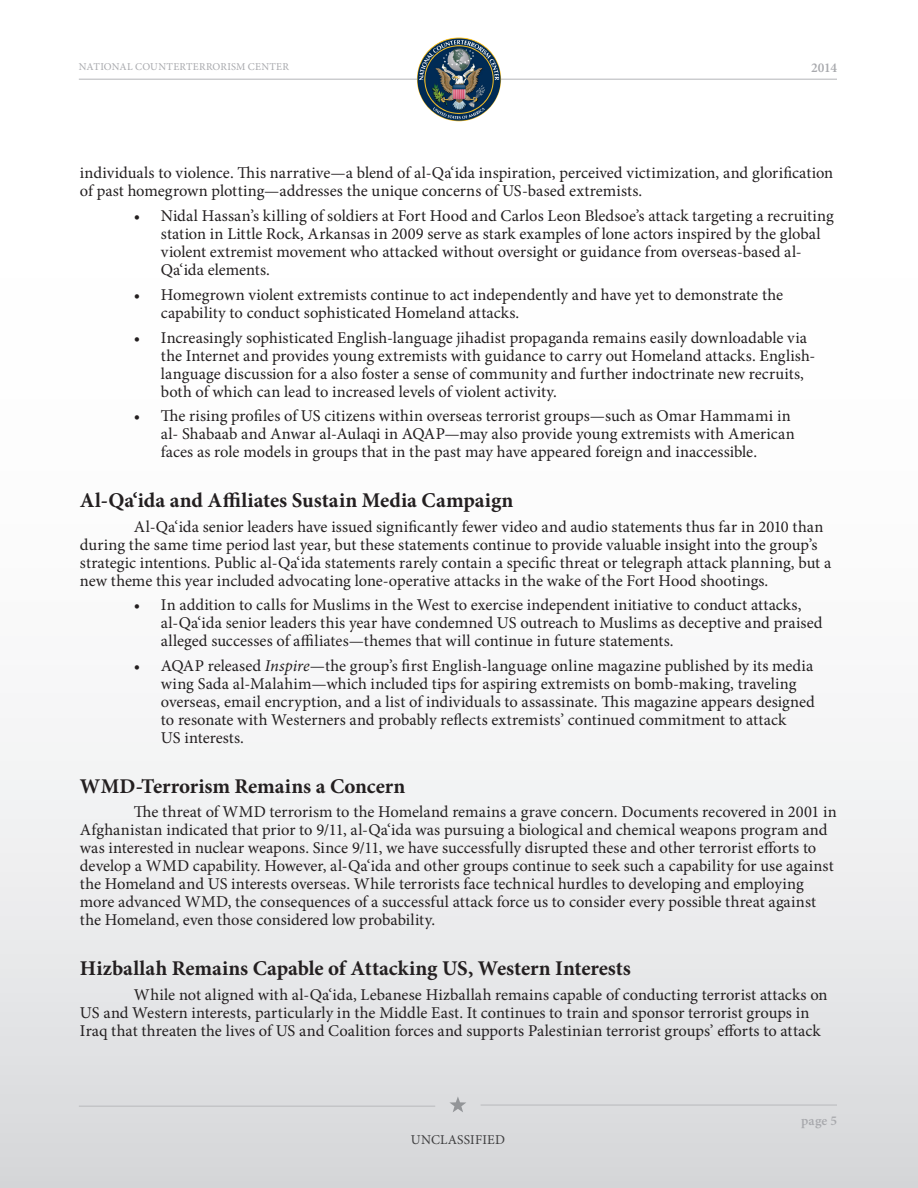
<style>
.page{position:relative;width:918px;height:1188px;background:#fff}
.page>*{position:absolute;margin:0;border:0;box-sizing:border-box;transform-origin:0 0}
.Body_Text__TG{font:700 21px "Minion Pro";color:#231f20}
.Body_Text__TG-2{font:16.5px/18px "Minion Pro";color:#231f20}
.t1{font:13.5px "Minion Pro";letter-spacing:.015em;color:#3e3e3f}
.t2{font:600 13.5px "Minion Pro";color:#a8a9ad}
.t3{font:10.5px "Minion Pro";letter-spacing:.02em;color:#a8a9ad}
.s1{font-style:italic}
</style>
<div class="page">
<div style="left:0;top:0;width:918px;height:1188px;background:linear-gradient(to bottom,#fff,#e1e2e3)"></div>
<hr style="left:79px;top:79px;width:758px;height:1px;background:#bcbdc0">
<hr style="left:79px;top:1106px;width:356px;height:1px;background:#bcbdc0">
<hr style="left:481px;top:1104px;width:356px;height:2px;background:#bcbdc0">
<img style="left:417px;top:37px;width:84px;height:84px;border-radius:42px">
<svg style="left:449px;top:1096px;width:17px;height:16px"></svg>
<p class="t3" style="left:79px;top:60px;width:212px">NATIONAL COUNTERTERRORISM CENTER</p>
<p class="t2" style="left:811px;top:59px;width:27px">2014</p>
<p class="Body_Text__TG-2" style="left:80px;top:164px;width:755px">individuals to violence. This narrative—a blend of al‐Qa‘ida inspiration, perceived victimization, and glorification of past homegrown plotting—addresses the unique concerns of US‐based extremists.</p>
<p class="Body_Text__TG-2" style="left:161px;top:207px;width:675px;text-indent:-27px">• Nidal Hassan’s killing of soldiers at Fort Hood and Carlos Leon Bledsoe’s attack targeting a recruiting station in Little Rock, Arkansas in 2009 serve as stark examples of lone actors inspired by the global violent extremist movement who attacked without oversight or guidance from overseas‐based al‐ Qa‘ida elements.</p>
<p class="Body_Text__TG-2" style="left:161px;top:286px;width:624px;text-indent:-27px">• Homegrown violent extremists continue to act independently and have yet to demonstrate the capability to conduct sophisticated Homeland attacks.</p>
<p class="Body_Text__TG-2" style="left:161px;top:328px;width:656px;text-indent:-27px">• Increasingly sophisticated English‐language jihadist propaganda remains easily downloadable via the Internet and provides young extremists with guidance to carry out Homeland attacks. English‐ language discussion for a also foster a sense of community and further indoctrinate new recruits, both of which can lead to increased levels of violent activity.</p>
<p class="Body_Text__TG-2" style="left:161px;top:407px;width:635px;text-indent:-27px">• The rising profiles of US citizens within overseas terrorist groups—such as Omar Hammami in al‐ Shabaab and Anwar al‐Aulaqi in AQAP—may also provide young extremists with American faces as role models in groups that in the past may have appeared foreign and inaccessible.</p>
<p class="Body_Text__TG" style="left:80px;top:485px;width:435px">Al‐Qa‘ida and Affiliates Sustain Media Campaign</p>
<p class="Body_Text__TG-2" style="left:80px;top:517px;width:753px;text-indent:54px">Al‐Qa‘ida senior leaders have issued significantly fewer video and audio statements thus far in 2010 than during the same time period last year, but these statements continue to provide valuable insight into the group’s strategic intentions. Public al‐Qa‘ida statements rarely contain a specific threat or telegraph attack planning, but a new theme this year included advocating lone‐operative attacks in the wake of the Fort Hood shootings.</p>
<p class="Body_Text__TG-2" style="left:161px;top:596px;width:663px;text-indent:-27px">• In addition to calls for Muslims in the West to exercise independent initiative to conduct attacks, al‐Qa‘ida senior leaders this year have condemned US outreach to Muslims as deceptive and praised alleged successes of affiliates—themes that will continue in future statements.</p>
<p class="Body_Text__TG-2" style="left:161px;top:657px;width:656px;text-indent:-27px">• AQAP released <span class="s1">Inspire</span>—the group’s first English‐language online magazine published by its media wing Sada al‐Malahim—which included tips for aspiring extremists on bomb‐making, traveling overseas, email encryption, and a list of individuals to assassinate. This magazine appears designed to resonate with Westerners and probably reflects extremists’ continued commitment to attack<br>US interests.</p>
<p class="Body_Text__TG" style="left:80px;top:771px;width:327px">WMD‐Terrorism Remains a Concern</p>
<p class="Body_Text__TG-2" style="left:80px;top:803px;width:758px;text-indent:54px">The threat of WMD terrorism to the Homeland remains a grave concern. Documents recovered in 2001 in Afghanistan indicated that prior to 9/11, al‐Qa‘ida was pursuing a biological and chemical weapons program and was interested in nuclear weapons. Since 9/11, we have successfully disrupted these and other terrorist efforts to develop a WMD capability. However, al‐Qa‘ida and other groups continue to seek such a capability for use against the Homeland and US interests overseas. While terrorists face technical hurdles to developing and employing more advanced WMD, the consequences of a successful attack force us to consider every possible threat against the Homeland, even those considered low probability.</p>
<p class="Body_Text__TG" style="left:80px;top:953px;width:553px">Hizballah Remains Capable of Attacking US, Western Interests</p>
<p class="Body_Text__TG-2" style="left:80px;top:985px;width:749px;text-indent:54px">While not aligned with al‐Qa‘ida, Lebanese Hizballah remains capable of conducting terrorist attacks on<br>US and Western interests, particularly in the Middle East. It continues to train and sponsor terrorist groups in<br>Iraq that threaten the lives of US and Coalition forces and supports Palestinian terrorist groups’ efforts to attack</p>
<p class="t1" style="left:411px;top:1130px;width:96px">UNCLASSIFIED</p>
<p class="t2" style="left:801px;top:1111px;width:37px">page 5</p>
</div>
